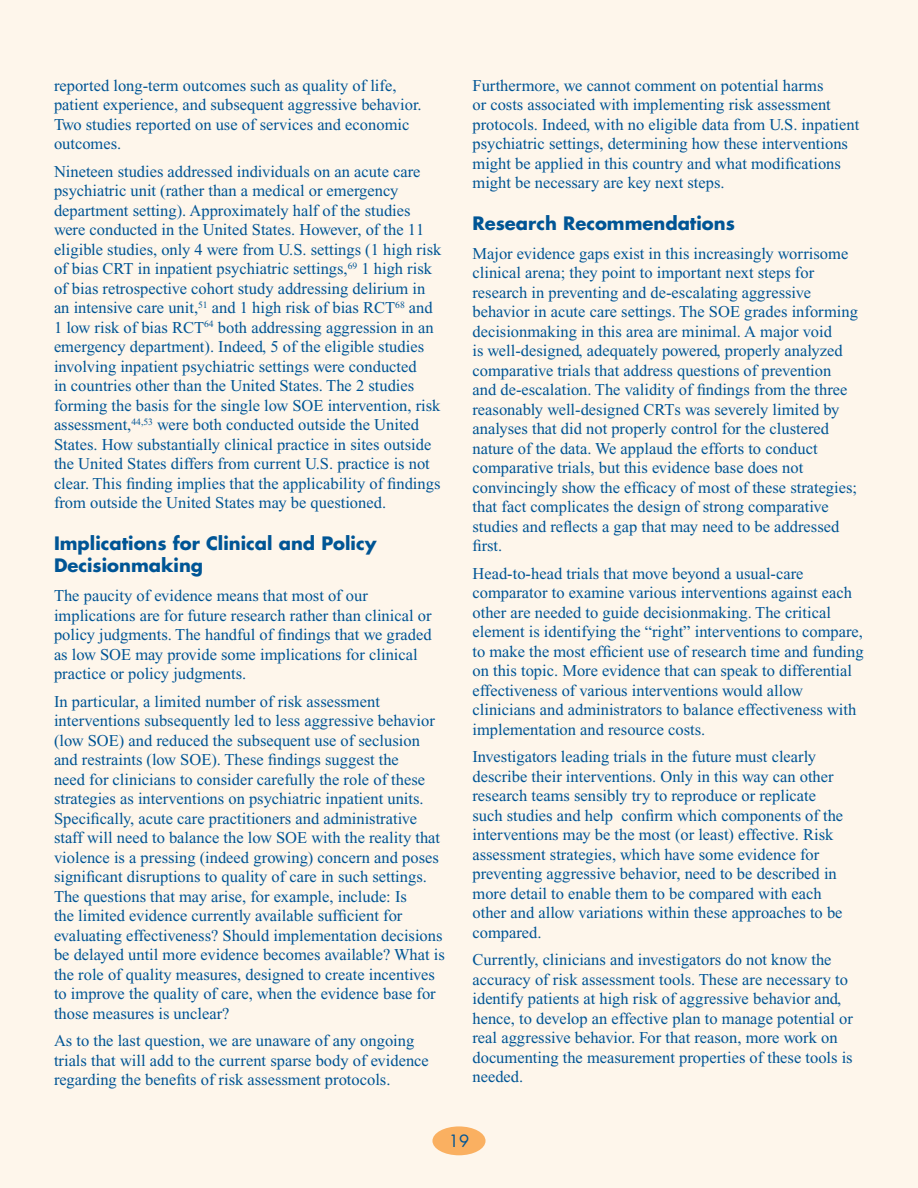
<style>
.page{position:relative;width:918px;height:1188px;background:#fef6eb}
.page>*{position:absolute;margin:0;border:0;box-sizing:border-box;transform-origin:0 0}
.Head_Level_1{font:700 18px/22.5px "Futura";color:#005595}
.Text{font:16.5px/19.5px "Times New Roman";color:#005595}
.t1{font:16.5px "Futura";color:#005595}
</style>
<div class="page">
<div style="left:432px;top:1126px;width:54px;height:29px;background:#fab061;border-radius:50%"></div>
<p class="Text" style="left:54px;top:75px;width:369px">reported long-term outcomes such as quality of life, patient experience, and subsequent aggressive behavior.<br>Two studies reported on use of services and economic outcomes.</p>
<p class="Text" style="left:54px;top:162px;width:389px">Nineteen studies addressed individuals on an acute care psychiatric unit (rather than a medical or emergency department setting). Approximately half of the studies were conducted in the United States. However, of the 11 eligible studies, only 4 were from U.S. settings (1 high risk of bias CRT in inpatient psychiatric settings,<sup>69</sup> 1 high risk of bias retrospective cohort study addressing delirium in an intensive care unit,<sup>51</sup> and 1 high risk of bias RCT<sup>68</sup> and 1 low risk of bias RCT<sup>64</sup> both addressing aggression in an emergency department). Indeed, 5 of the eligible studies involving inpatient psychiatric settings were conducted<br>in countries other than the United States. The 2 studies forming the basis for the single low SOE intervention, risk assessment,<sup>44,53</sup> were both conducted outside the United States. How substantially clinical practice in sites outside the United States differs from current U.S. practice is not clear. This finding implies that the applicability of findings from outside the United States may be questioned.</p>
<p class="Head_Level_1" style="left:54px;top:531px;width:324px">Implications for Clinical and Policy<br>Decisionmaking</p>
<p class="Text" style="left:54px;top:586px;width:379px">The paucity of evidence means that most of our implications are for future research rather than clinical or policy judgments. The handful of findings that we graded as low SOE may provide some implications for clinical practice or policy judgments.</p>
<p class="Text" style="left:54px;top:692px;width:392px">In particular, a limited number of risk assessment interventions subsequently led to less aggressive behavior (low SOE) and reduced the subsequent use of seclusion and restraints (low SOE). These findings suggest the<br>need for clinicians to consider carefully the role of these strategies as interventions on psychiatric inpatient units.<br>Specifically, acute care practitioners and administrative staff will need to balance the low SOE with the reality that violence is a pressing (indeed growing) concern and poses significant disruptions to quality of care in such settings.<br>The questions that may arise, for example, include: Is<br>the limited evidence currently available sufficient for evaluating effectiveness? Should implementation decisions be delayed until more evidence becomes available? What is the role of quality measures, designed to create incentives to improve the quality of care, when the evidence base for those measures is unclear?</p>
<p class="Text" style="left:54px;top:1031px;width:376px">As to the last question, we are unaware of any ongoing trials that will add to the current sparse body of evidence regarding the benefits of risk assessment protocols.</p>
<p class="Text" style="left:472px;top:75px;width:388px">Furthermore, we cannot comment on potential harms<br>or costs associated with implementing risk assessment protocols. Indeed, with no eligible data from U.S. inpatient psychiatric settings, determining how these interventions might be applied in this country and what modifications might be necessary are key next steps.</p>
<p class="Head_Level_1" style="left:472px;top:211px;width:264px">Research Recommendations</p>
<p class="Text" style="left:472px;top:243px;width:387px">Major evidence gaps exist in this increasingly worrisome clinical arena; they point to important next steps for research in preventing and de-escalating aggressive behavior in acute care settings. The SOE grades informing decisionmaking in this area are minimal. A major void<br>is well-designed, adequately powered, properly analyzed comparative trials that address questions of prevention and de-escalation. The validity of findings from the three reasonably well-designed CRTs was severely limited by analyses that did not properly control for the clustered nature of the data. We applaud the efforts to conduct comparative trials, but this evidence base does not convincingly show the efficacy of most of these strategies; that fact complicates the design of strong comparative studies and reflects a gap that may need to be addressed first.</p>
<p class="Text" style="left:472px;top:563px;width:393px">Head-to-head trials that move beyond a usual-care comparator to examine various interventions against each other are needed to guide decisionmaking. The critical element is identifying the “right” interventions to compare, to make the most efficient use of research time and funding on this topic. More evidence that can speak to differential effectiveness of various interventions would allow clinicians and administrators to balance effectiveness with implementation and resource costs.</p>
<p class="Text" style="left:472px;top:747px;width:372px">Investigators leading trials in the future must clearly describe their interventions. Only in this way can other research teams sensibly try to reproduce or replicate such studies and help confirm which components of the interventions may be the most (or least) effective. Risk assessment strategies, which have some evidence for preventing aggressive behavior, need to be described in more detail to enable them to be compared with each other and allow variations within these approaches to be compared.</p>
<p class="Text" style="left:472px;top:950px;width:382px">Currently, clinicians and investigators do not know the accuracy of risk assessment tools. These are necessary to identify patients at high risk of aggressive behavior and, hence, to develop an effective plan to manage potential or real aggressive behavior. For that reason, more work on documenting the measurement properties of these tools is needed.</p>
<p class="t1" style="left:449px;top:1130px;width:22px">19</p>
</div>
